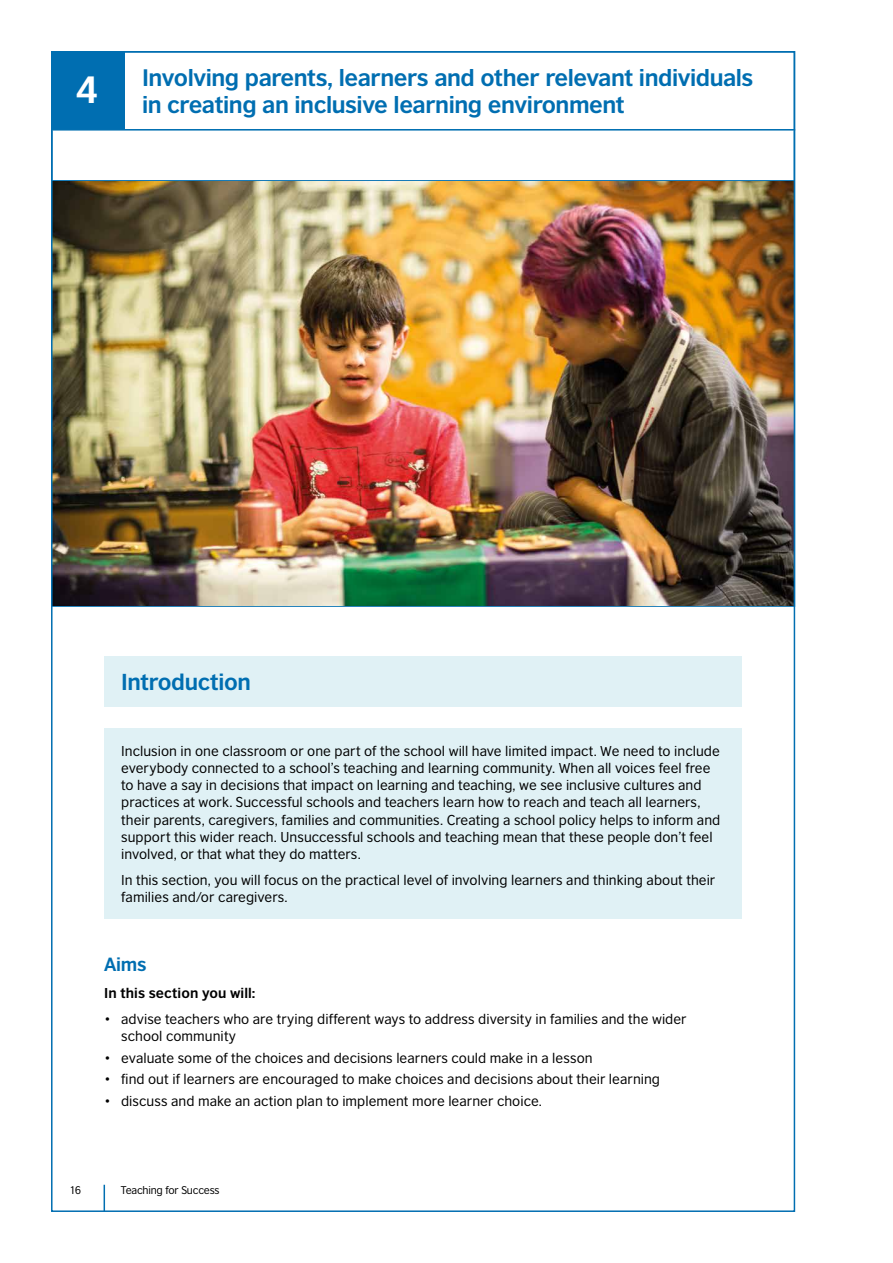
<style>
.page{position:relative;width:893px;height:1263px;background:#fff}
.page>*{position:absolute;margin:0;border:0;box-sizing:border-box;transform-origin:0 0}
.t1{font:700 35.85px "British Council Sans";color:#fff}
.t2{font:700 22.5px/27px "British Council Sans";letter-spacing:-.02em;color:#006eb1}
.t3{font:700 21.75px "British Council Sans";letter-spacing:-.02em;color:#006eb1}
.t4{font:700 18px "British Council Sans";color:#006eb1}
.t5{font:13.5px/17.2px "British Council Sans";letter-spacing:.005em;color:#000}
.t6{font:700 13.5px "British Council Sans";letter-spacing:.005em;color:#000}
.t7{font:10.5px "British Council Sans";letter-spacing:-.02em;color:#000}
</style>
<div class="page">
<div style="left:52px;top:52px;width:73px;height:78px;background:#006eb1"></div>
<div style="left:104px;top:657px;width:638px;height:50px;background:#e0f1f5"></div>
<div style="left:104px;top:728px;width:638px;height:191px;background:#e0f1f5"></div>
<hr style="left:51px;top:129px;width:744px;height:2px;background:#006eb1">
<hr style="left:51px;top:180px;width:744px;height:2px;background:#006eb1">
<hr style="left:51px;top:605px;width:744px;height:2px;background:#006eb1">
<img style="left:54px;top:182px;width:738px;height:423px">
<svg style="left:104px;top:1185px;width:1px;height:26px"></svg>
<h1 class="t1" style="left:75px;top:58px;width:24px">4</h1>
<h2 class="t2" style="left:142px;top:61px;width:613px">Involving parents, learners and other relevant individuals in creating an inclusive learning environment</h2>
<h3 class="t3" style="left:121px;top:663px;width:131px">Introduction</h3>
<p class="t5" style="left:121px;top:741px;width:601px">Inclusion in one classroom or one part of the school will have limited impact. We need to include everybody connected to a school’s teaching and learning community. When all voices feel free to have a say in decisions that impact on learning and teaching, we see inclusive cultures and practices at work. Successful schools and teachers learn how to reach and teach all learners, their parents, caregivers, families and communities. Creating a school policy helps to inform and support this wider reach. Unsuccessful schools and teaching mean that these people don’t feel involved, or that what they do matters.</p>
<p class="t5" style="left:121px;top:870px;width:596px">In this section, you will focus on the practical level of involving learners and thinking about their families and/or caregivers.</p>
<h3 class="t4" style="left:104px;top:948px;width:44px">Aims</h3>
<p class="t6" style="left:104px;top:981px;width:153px">In this section you will:</p>
<p class="t5" style="left:121px;top:1009px;width:567px;text-indent:-17px">• advise teachers who are trying different ways to address diversity in families and the wider school community</p>
<p class="t5" style="left:104px;top:1048px;width:490px">• evaluate some of the choices and decisions learners could make in a lesson</p>
<p class="t5" style="left:104px;top:1070px;width:557px">• find out if learners are encouraged to make choices and decisions about their learning</p>
<p class="t5" style="left:104px;top:1091px;width:439px">• discuss and make an action plan to implement more learner choice.</p>
<p class="t7" style="left:69px;top:1181px;width:13px">16</p>
<p class="t7" style="left:121px;top:1181px;width:100px">Teaching for Success</p>
</div>
